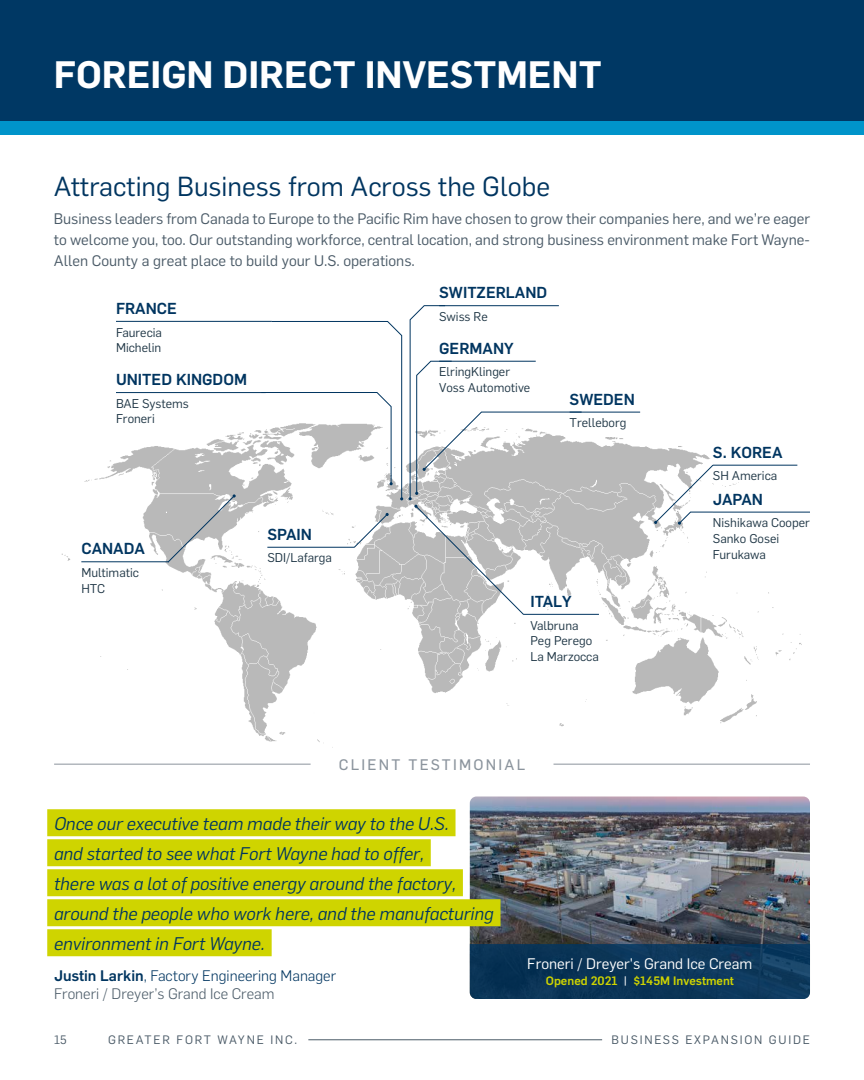
<style>
.page{position:relative;width:864px;height:1080px;background:#fff}
.page>*{position:absolute;margin:0;border:0;box-sizing:border-box;transform-origin:0 0}
.Captions{font:600 37.5px "Flama";color:#fff}
.Opening_Paragraphs{font:27px "Flama";color:#003560}
.Opening_Paragraphs-2{font:italic 18px "Flama";color:#003560}
.t1{font:500 15.6px "Flama";color:#003560}
.t2{font:15px/21px "Flama";color:#4a5a67;text-align:justify}
.Captions-2{font:300 15px/18px "Flama";color:#4a5a67}
.Paragraph_-_Main_-_Style_1{font:15px "Flama";color:#fff}
.Opening_Paragraphs-3{font:15px "Flama Basic";letter-spacing:.15em;color:#8b949d}
.t3{font:12.45px "Flama";color:#203746}
.Opening_Paragraphs-4{font:12px "Flama";letter-spacing:.15em;color:#4a5a67}
.Paragraph_-_Main_-_Style_1-2{font:500 12px "Flama";color:#cfd400}
.s1{font-weight:500;color:#003560}
.s2{color:#003560}
.s3{font-family:"Flama Basic";font-weight:400;color:#fff}
</style>
<div class="page">
<hr style="left:308px;top:1039px;width:294px;height:1px;background:#4a5a67">
<div style="left:0;top:0;width:864px;height:122px;background:#003864"></div>
<div style="left:0;top:122px;width:864px;height:13px;background:#0094ca"></div>
<img style="left:61px;top:430px;width:746px;height:318px">
<hr style="left:267px;top:547px;width:88px;height:1px;background:#003560">
<svg style="left:353px;top:513px;width:36px;height:35px"></svg>
<hr style="left:81px;top:561px;width:88px;height:1px;background:#003560">
<svg style="left:167px;top:494px;width:69px;height:69px"></svg>
<hr style="left:523px;top:614px;width:76px;height:1px;background:#003560">
<hr style="left:116px;top:392px;width:150px;height:1px;background:#003560">
<hr style="left:713px;top:512px;width:97px;height:1px;background:#003560">
<svg style="left:654px;top:464px;width:60px;height:61px"></svg>
<hr style="left:713px;top:465px;width:84px;height:1px;background:#003560">
<hr style="left:570px;top:412px;width:70px;height:1px;background:#003560">
<hr style="left:116px;top:321px;width:156px;height:1px;background:#003560">
<svg style="left:261px;top:321px;width:142px;height:179px"></svg>
<svg style="left:409px;top:305px;width:173px;height:311px"></svg>
<img style="left:470px;top:796px;width:340px;height:148px">
<div style="left:47px;top:809px;width:409px;height:27px;background:#cfd400"></div>
<div style="left:47px;top:839px;width:384px;height:27px;background:#cfd400"></div>
<div style="left:47px;top:869px;width:416px;height:27px;background:#cfd400"></div>
<div style="left:47px;top:899px;width:454px;height:27px;background:#cfd400"></div>
<div style="left:47px;top:929px;width:225px;height:27px;background:#cfd400"></div>
<hr style="left:54px;top:764px;width:257px;height:1px;background:#8b949d">
<hr style="left:554px;top:764px;width:256px;height:1px;background:#8b949d">
<svg style="left:470px;top:944px;width:340px;height:55px;background:#0b3659"></svg>
<p class="Captions" style="left:54px;top:47px;width:549px">FOREIGN DIRECT INVESTMENT</p>
<p class="Opening_Paragraphs" style="left:54px;top:168px;width:498px">Attracting Business from Across the Globe</p>
<p class="t2" style="left:54px;top:207px;width:758px">Business leaders from Canada to Europe to the Pacific Rim have chosen to grow their companies here, and we’re eager to welcome you, too. Our outstanding workforce, central location, and strong business environment make Fort Wayne-Allen County a great place to build your U.S. operations.</p>
<p class="t1" style="left:116px;top:297px;width:63px">FRANCE</p>
<p class="t3" style="left:116px;top:324px;width:47px">Faurecia</p>
<p class="t3" style="left:116px;top:339px;width:47px">Michelin</p>
<p class="t1" style="left:116px;top:368px;width:133px">UNITED KINGDOM</p>
<p class="t3" style="left:116px;top:395px;width:74px">BAE Systems</p>
<p class="t3" style="left:116px;top:410px;width:40px">Froneri</p>
<p class="t1" style="left:439px;top:281px;width:110px">SWITZERLAND</p>
<p class="t3" style="left:439px;top:308px;width:50px">Swiss Re</p>
<p class="t1" style="left:439px;top:337px;width:76px">GERMANY</p>
<p class="t3" style="left:439px;top:363px;width:72px">ElringKlinger</p>
<p class="t3" style="left:439px;top:379px;width:93px">Voss Automotive</p>
<p class="t1" style="left:570px;top:388px;width:67px">SWEDEN</p>
<p class="t3" style="left:570px;top:414px;width:58px">Trelleborg</p>
<p class="t1" style="left:81px;top:538px;width:65px">CANADA</p>
<p class="t3" style="left:81px;top:564px;width:59px">Multimatic</p>
<p class="t3" style="left:81px;top:580px;width:25px">HTC</p>
<p class="t1" style="left:267px;top:523px;width:46px">SPAIN</p>
<p class="t3" style="left:267px;top:550px;width:66px">SDI/Lafarga</p>
<p class="t1" style="left:530px;top:590px;width:43px">ITALY</p>
<p class="t3" style="left:530px;top:617px;width:50px">Valbruna</p>
<p class="t3" style="left:530px;top:632px;width:63px">Peg Perego</p>
<p class="t3" style="left:530px;top:648px;width:70px">La Marzocca</p>
<p class="Opening_Paragraphs-3" style="left:339px;top:754px;width:188px">CLIENT TESTIMONIAL</p>
<p class="t1" style="left:713px;top:441px;width:71px">S. KOREA</p>
<p class="t3" style="left:713px;top:467px;width:66px">SH America</p>
<p class="t1" style="left:713px;top:488px;width:52px">JAPAN</p>
<p class="t3" style="left:713px;top:514px;width:98px">Nishikawa Cooper</p>
<p class="t3" style="left:713px;top:530px;width:68px">Sanko Gosei</p>
<p class="t3" style="left:713px;top:546px;width:55px">Furukawa</p>
<p class="Opening_Paragraphs-2" style="left:54px;top:811px;width:396px">Once our executive team made their way to the U.S.</p>
<p class="Opening_Paragraphs-2" style="left:54px;top:841px;width:372px">and started to see what Fort Wayne had to offer,</p>
<p class="Opening_Paragraphs-2" style="left:54px;top:871px;width:404px">there was a lot of positive energy around the factory,</p>
<p class="Opening_Paragraphs-2" style="left:54px;top:901px;width:441px">around the people who work here, and the manufacturing</p>
<p class="Opening_Paragraphs-2" style="left:54px;top:931px;width:212px">environment in Fort Wayne.</p>
<p class="Captions-2" style="left:54px;top:966px;width:284px"><span class="s1">Justin Larkin</span><span class="s2">, Factory Engineering Manager<br></span>Froneri / Dreyer’s Grand Ice Cream</p>
<p class="Paragraph_-_Main_-_Style_1" style="left:527px;top:953px;width:227px">Froneri / Dreyer's Grand Ice Cream</p>
<p class="Paragraph_-_Main_-_Style_1-2" style="left:546px;top:972px;width:190px">Opened 2021 <span class="s3">|</span> $145M Investment</p>
<p class="Opening_Paragraphs-4" style="left:54px;top:1031px;width:14px">15</p>
<p class="Opening_Paragraphs-4" style="left:108px;top:1031px;width:191px">GREATER FORT WAYNE INC.</p>
<p class="Opening_Paragraphs-4" style="left:612px;top:1031px;width:200px">BUSINESS EXPANSION GUIDE</p>
</div>
